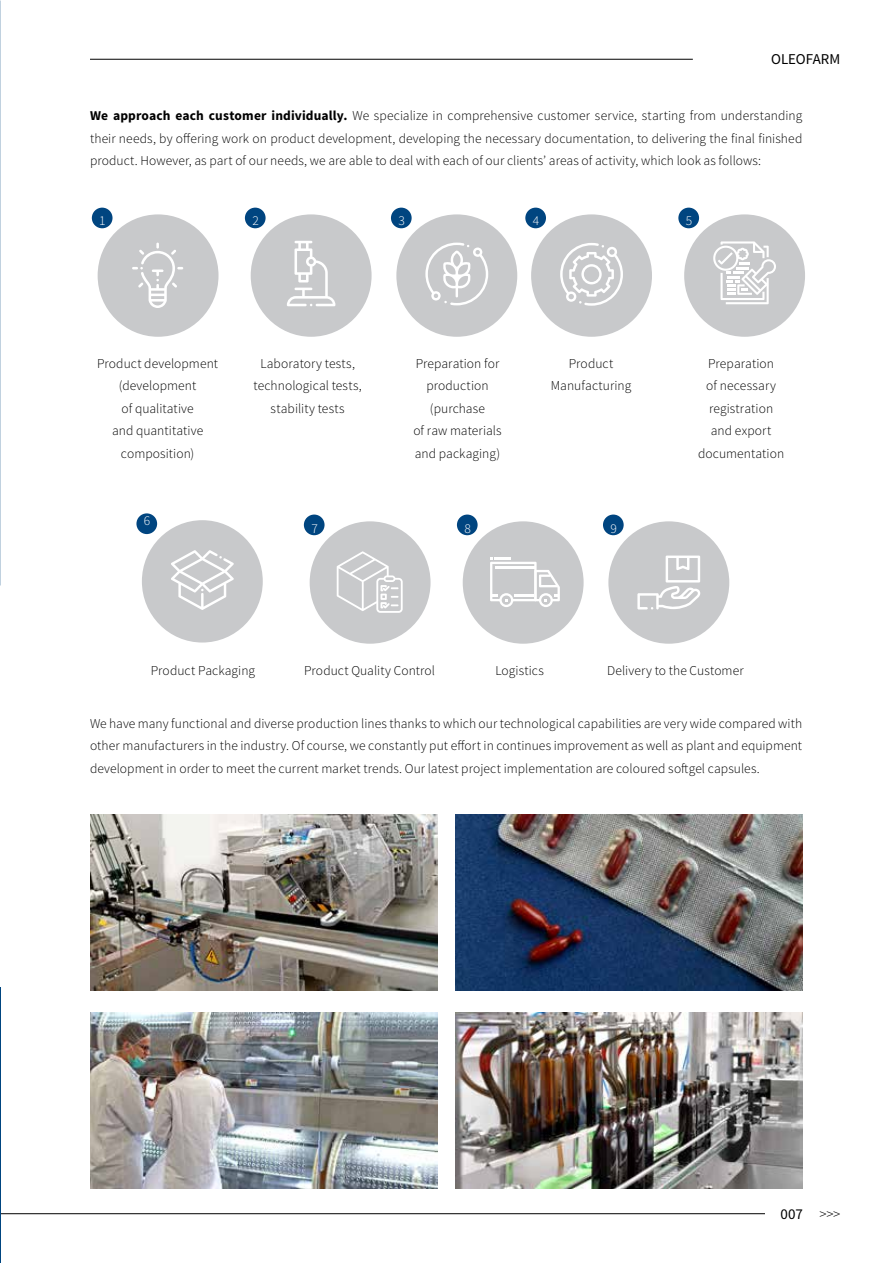
<style>
.page{position:relative;width:893px;height:1263px;background:#fff}
.page>*{position:absolute;margin:0;border:0;box-sizing:border-box;transform-origin:0 0}
.t1{font:15px "Source Sans Pro";color:#000}
.t2{font:300 13.5px/22.5px "Source Sans Pro";letter-spacing:.005em;color:#000;text-align:center}
.t3{font:300 13.5px "Source Sans Pro";color:#fff}
.s1{font-weight:700}
.s2{font-weight:300}
</style>
<div class="page">
<hr style="left:0;top:1213px;width:765px;height:1px;background:#000">
<hr style="left:90px;top:59px;width:603px;height:1px;background:#000">
<hr style="left:0;top:988px;width:1px;height:275px;background:#004580">
<div style="left:92px;top:208px;width:21px;height:20px;background:#004580;border-radius:50%"></div>
<div style="left:525px;top:208px;width:21px;height:20px;background:#004580;border-radius:50%"></div>
<div style="left:304px;top:514px;width:21px;height:21px;background:#004580;border-radius:50%"></div>
<div style="left:245px;top:208px;width:21px;height:20px;background:#004580;border-radius:50%"></div>
<div style="left:678px;top:208px;width:21px;height:20px;background:#004580;border-radius:50%"></div>
<div style="left:457px;top:514px;width:21px;height:21px;background:#004580;border-radius:50%"></div>
<div style="left:391px;top:208px;width:21px;height:20px;background:#004580;border-radius:50%"></div>
<div style="left:136px;top:513px;width:21px;height:21px;background:#004580;border-radius:50%"></div>
<div style="left:603px;top:514px;width:21px;height:21px;background:#004580;border-radius:50%"></div>
<div style="left:98px;top:214px;width:121px;height:123px;background:#c8c9cb;border-radius:50%"></div>
<div style="left:531px;top:214px;width:121px;height:123px;background:#c8c9cb;border-radius:50%"></div>
<div style="left:310px;top:521px;width:121px;height:123px;background:#c8c9cb;border-radius:50%"></div>
<div style="left:251px;top:214px;width:121px;height:123px;background:#c8c9cb;border-radius:50%"></div>
<div style="left:684px;top:214px;width:121px;height:123px;background:#c8c9cb;border-radius:50%"></div>
<div style="left:463px;top:521px;width:121px;height:123px;background:#c8c9cb;border-radius:50%"></div>
<div style="left:396px;top:214px;width:121px;height:123px;background:#c8c9cb;border-radius:50%"></div>
<div style="left:142px;top:520px;width:121px;height:122px;background:#c8c9cb;border-radius:50%"></div>
<div style="left:608px;top:521px;width:121px;height:123px;background:#c8c9cb;border-radius:50%"></div>
<svg style="left:132px;top:243px;width:51px;height:65px"></svg>
<svg style="left:287px;top:241px;width:48px;height:65px"></svg>
<svg style="left:425px;top:243px;width:63px;height:62px"></svg>
<svg style="left:560px;top:243px;width:63px;height:63px"></svg>
<svg style="left:713px;top:241px;width:63px;height:63px"></svg>
<svg style="left:171px;top:550px;width:63px;height:60px"></svg>
<svg style="left:337px;top:551px;width:66px;height:62px"></svg>
<svg style="left:490px;top:557px;width:70px;height:50px"></svg>
<svg style="left:637px;top:555px;width:63px;height:54px"></svg>
<img style="left:455px;top:1013px;width:347px;height:175px">
<img style="left:91px;top:1013px;width:347px;height:175px">
<img style="left:455px;top:814px;width:347px;height:176px">
<img style="left:91px;top:814px;width:347px;height:176px">
<p class="t1" style="left:771px;top:49px;width:71px">OLEOFARM</p>
<p class="t2" style="left:90px;top:104px;width:714px;text-align:justify"><span class="s1">We approach each customer individually.</span> We specialize in comprehensive customer service, starting from understanding their needs, by offering work on product development, developing the necessary documentation, to delivering the final finished product. However, as part of our needs, we are able to deal with each of our clients’ areas of activity, which look as follows:</p>
<p class="t3" style="left:252px;top:212px;width:8px">2</p>
<p class="t3" style="left:686px;top:212px;width:8px">5</p>
<p class="t3" style="left:398px;top:212px;width:8px">3</p>
<p class="t3" style="left:99px;top:212px;width:8px">1</p>
<p class="t3" style="left:533px;top:212px;width:8px">4</p>
<p class="t2" style="left:413px;top:352px;width:90px">Preparation for production (purchase<br>of raw materials and packaging)</p>
<p class="t2" style="left:254px;top:352px;width:110px">Laboratory tests, technological tests, stability tests</p>
<p class="t2" style="left:698px;top:352px;width:88px">Preparation<br>of necessary registration and export documentation</p>
<p class="t2" style="left:97px;top:352px;width:122px">Product development (development<br>of qualitative<br>and quantitative composition)</p>
<p class="t2" style="left:551px;top:352px;width:82px">Product<br>Manufacturing</p>
<p class="t3" style="left:144px;top:512px;width:8px">6</p>
<p class="t3" style="left:311px;top:520px;width:8px">7</p>
<p class="t3" style="left:464px;top:520px;width:8px">8</p>
<p class="t3" style="left:610px;top:520px;width:8px">9</p>
<p class="t2" style="left:304px;top:659px;width:132px">Product Quality Control</p>
<p class="t2" style="left:151px;top:659px;width:106px">Product Packaging</p>
<p class="t2" style="left:607px;top:659px;width:138px">Delivery to the Customer</p>
<p class="t2" style="left:495px;top:659px;width:50px">Logistics</p>
<p class="t2" style="left:90px;top:712px;width:714px;text-align:justify">We have many functional and diverse production lines thanks to which our technological capabilities are very wide compared with other manufacturers in the industry. Of course, we constantly put effort in continues improvement as well as plant and equipment development in order to meet the current market trends. Our latest project implementation are coloured softgel capsules.</p>
<p class="t1" style="left:780px;top:1204px;width:61px">007 <span class="s2">&gt;&gt;&gt;</span></p>
</div>
